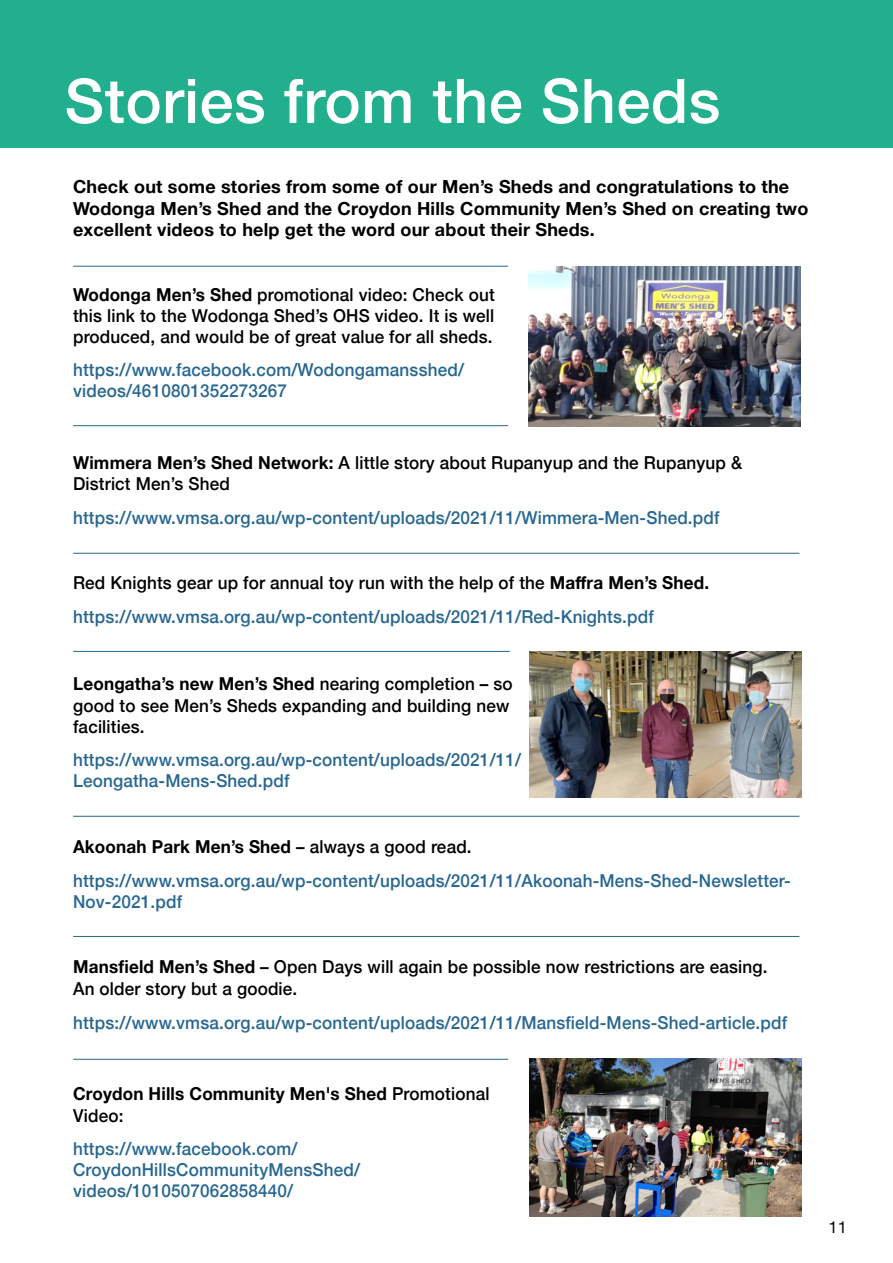
<style>
.page{position:relative;width:893px;height:1263px;background:#fff}
.page>*{position:absolute;margin:0;border:0;box-sizing:border-box;transform-origin:0 0}
.t1{font:500 61.5px "Helvetica Neue";letter-spacing:.01em;color:#fff}
.t2{font:700 18px/21.6px "Helvetica Neue";letter-spacing:.01em;color:#000}
.t3{font:500 17.85px/21px "Helvetica Neue";letter-spacing:.01em;color:#276791;scale:.96 1}
.t4{font:500 17.85px/21px "Helvetica Neue";letter-spacing:.01em;color:#000;scale:.96 1}
.t5{font:700 17.85px/21.5px "Helvetica Neue";letter-spacing:.01em;color:#000;scale:.96 1}
.t6{font:16.5px "Helvetica Neue";color:#000}
.s1{font-weight:700}
.s2{color:#000}
.s3{font-weight:700;color:#000}
.s4{font-weight:500}
</style>
<div class="page">
<div style="left:0;top:0;width:893px;height:147px;background:#21af8d"></div>
<img style="left:529px;top:266px;width:271px;height:161px">
<img style="left:530px;top:651px;width:271px;height:146px">
<img style="left:530px;top:1059px;width:271px;height:157px">
<hr style="left:73px;top:425px;width:435px;height:1px;background:#276791">
<hr style="left:73px;top:266px;width:435px;height:1px;background:#276791">
<hr style="left:73px;top:651px;width:437px;height:1px;background:#276791">
<hr style="left:73px;top:1059px;width:435px;height:1px;background:#276791">
<hr style="left:73px;top:553px;width:726px;height:1px;background:#276791">
<hr style="left:73px;top:816px;width:726px;height:1px;background:#276791">
<hr style="left:73px;top:936px;width:726px;height:1px;background:#276791">
<h1 class="t1" style="left:65px;top:52px;width:657px">Stories from the Sheds</h1>
<p class="t2" style="left:73px;top:176px;width:737px">Check out some stories from some of our Men’s Sheds and congratulations to the<br>Wodonga Men’s Shed and the Croydon Hills Community Men’s Shed on creating two excellent videos to help get the word our about their Sheds.</p>
<p class="t4" style="left:73px;top:282px;width:441px;text-align:justify"><span class="s1">Wodonga Men’s Shed</span> promotional video: Check out this link to the Wodonga Shed’s OHS video. It is well produced, and would be of great value for all sheds.</p>
<p class="t3" style="left:73px;top:358px;width:409px">https://www.facebook.com/Wodongamansshed/ videos/4610801352273267</p>
<p class="t4" style="left:73px;top:451px;width:698px"><span class="s1">Wimmera Men’s Shed Network:</span> A little story about Rupanyup and the Rupanyup &amp;<br>District Men’s Shed</p>
<p class="t3" style="left:73px;top:505px;width:675px">https://www.vmsa.org.au/wp-content/uploads/2021/11/Wimmera-Men-Shed.pdf</p>
<p class="t3" style="left:73px;top:565px;width:664px;line-height:33.6px"><span class="s2">Red Knights gear up for annual toy run with the help of the</span> <span class="s3">Maffra Men’s Shed. </span>https://www.vmsa.org.au/wp-content/uploads/2021/11/Red-Knights.pdf</p>
<p class="t4" style="left:73px;top:672px;width:459px"><span class="s1">Leongatha’s new Men’s Shed</span> nearing completion – so good to see Men’s Sheds expanding and building new facilities.</p>
<p class="t3" style="left:73px;top:748px;width:468px">https://www.vmsa.org.au/wp-content/uploads/2021/11/<br>Leongatha-Mens-Shed.pdf</p>
<p class="t3" style="left:73px;top:828px;width:749px;line-height:33.6px"><span class="s3">Akoonah Park Men’s Shed</span> <span class="s2">– always a good read. </span>https://www.vmsa.org.au/wp-content/uploads/2021/11/Akoonah-Mens-Shed-Newsletter-</p>
<p class="t3" style="left:73px;top:889px;width:115px">Nov-2021.pdf</p>
<p class="t4" style="left:73px;top:955px;width:725px;line-height:21.5px"><span class="s1">Mansfield Men’s Shed</span> – Open Days will again be possible now restrictions are easing.<br>An older story but a goodie.</p>
<p class="t3" style="left:73px;top:1010px;width:745px">https://www.vmsa.org.au/wp-content/uploads/2021/11/Mansfield-Mens-Shed-article.pdf</p>
<p class="t5" style="left:73px;top:1084px;width:435px">Croydon Hills Community Men's Shed <span class="s4">Promotional<br>Video:</span></p>
<p class="t3" style="left:73px;top:1137px;width:300px">https://www.facebook.com/<br>CroydonHillsCommunityMensShed/ videos/1010507062858440/</p>
<p class="t6" style="left:828px;top:1215px;width:20px">11</p>
</div>
